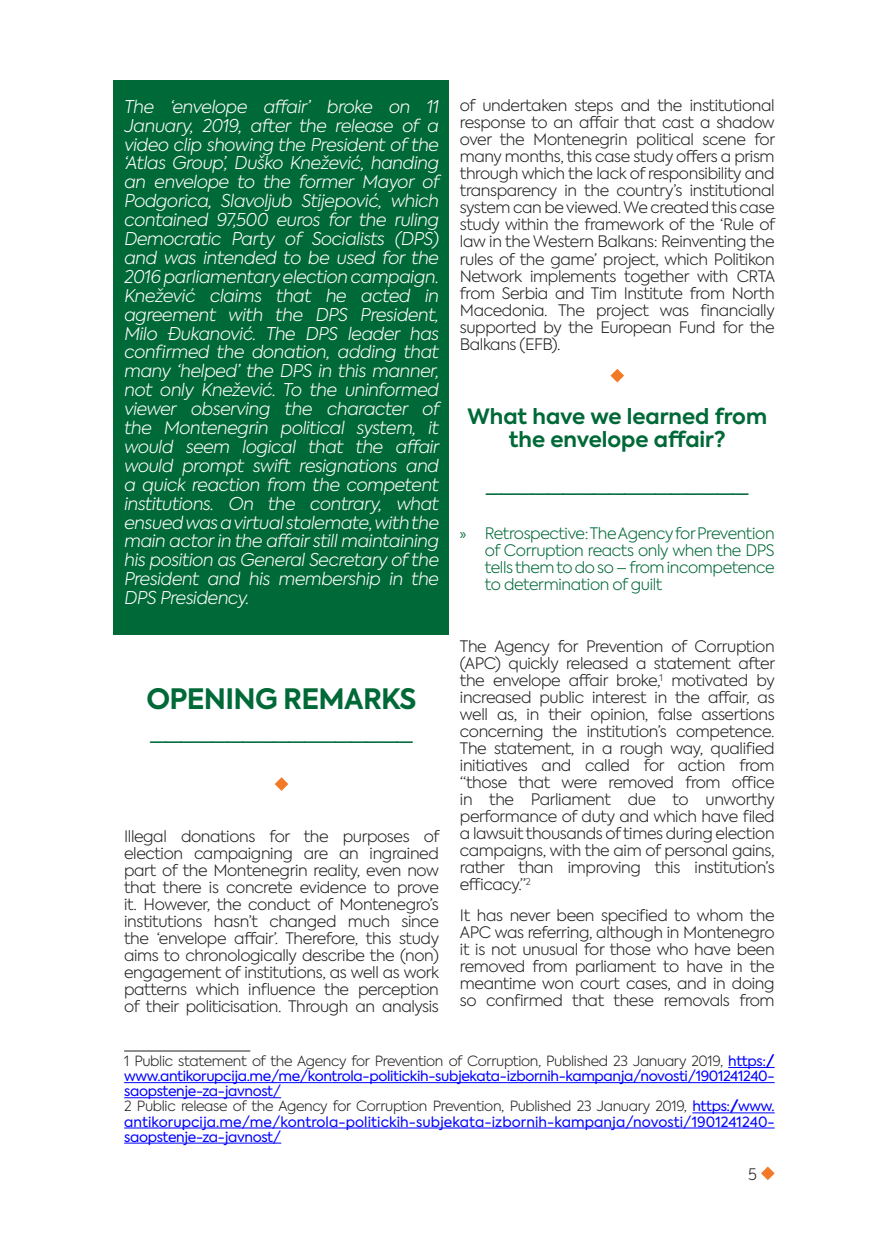
<style>
.page{position:relative;width:874px;height:1241px;background:#fff}
.page>*{position:absolute;margin:0;border:0;box-sizing:border-box;transform-origin:0 0}
.t1{font:300 28px "Axiforma";color:#006938}
.t2{font:700 28px "Axiforma";letter-spacing:-.025em;color:#006938}
.t3{font:700 21px/22.8px "Axiforma";color:#006938;text-align:center}
.t4{font:italic 300 17.5px/18.9px "Axiforma";letter-spacing:-.025em;color:#fff;text-align:justify}
.t5{font:300 15.75px/17px "Axiforma";letter-spacing:-.025em;color:#231f20;text-align:justify}
.t6{font:300 15.75px/17px "Axiforma";letter-spacing:-.025em;color:#006938;text-align:justify}
.t7{font:14px/15px "Axiforma";letter-spacing:-.025em;color:#00f;text-align:justify}
.s1{font-family:"Myriad Pro";font-weight:400}
.s2{font-weight:300;color:#231f20}
</style>
<div class="page">
<svg style="left:761px;top:1166px;width:13px;height:13px"></svg>
<div style="left:113px;top:80px;width:335px;height:554px;background:#006938"></div>
<svg style="left:274px;top:777px;width:14px;height:13px"></svg>
<hr style="left:124px;top:1050px;width:126px;height:1px;background:#231f20">
<hr style="left:728px;top:1066px;width:46px;height:1px;background:#00f">
<hr style="left:124px;top:1082px;width:650px;height:1px;background:#00f">
<hr style="left:124px;top:1097px;width:157px;height:1px;background:#00f">
<hr style="left:692px;top:1112px;width:82px;height:1px;background:#00f">
<hr style="left:124px;top:1127px;width:650px;height:1px;background:#00f">
<hr style="left:124px;top:1142px;width:157px;height:1px;background:#00f">
<svg style="left:610px;top:369px;width:13px;height:13px"></svg>
<p class="t4" style="left:124px;top:97px;width:316px">The ‘envelope affair’ broke on 11<br>January, 2019, after the release of a video clip showing the President of the ‘Atlas Group’, Duško Knežević, handing an envelope to the former Mayor of Podgorica, Slavoljub Stijepović, which contained 97,500 euros for the ruling Democratic Party of Socialists (DPS) and was intended to be used for the 2016 parliamentary election campaign.<br>Knežević claims that he acted in agreement with the DPS President, Milo Đukanović. The DPS leader has confirmed the donation, adding that many ‘helped’ the DPS in this manner, not only Knežević. To the uninformed viewer observing the character of the Montenegrin political system, it would seem logical that the affair would prompt swift resignations and a quick reaction from the competent institutions. On the contrary, what ensued was a virtual stalemate, with the main actor in the affair still maintaining his position as General Secretary of the President and his membership in the DPS Presidency.</p>
<p class="t5" style="left:459px;top:97px;width:316px">of undertaken steps and the institutional response to an affair that cast a shadow over the Montenegrin political scene for many months, this case study offers a prism through which the lack of responsibility and transparency in the country’s institutional system can be viewed. We created this case study within the framework of the ‘Rule of law in the Western Balkans: Reinventing the rules of the game’ project, which Politikon Network implements together with CRTA from Serbia and Tim Institute from North Macedonia. The project was financially supported by the European Fund for the Balkans (EFB).</p>
<p class="t3" style="left:467px;top:405px;width:301px">What have we learned from the envelope affair?</p>
<p class="t1" style="left:485px;top:463px;width:264px">_________________</p>
<p class="t6" style="left:484px;top:524px;width:291px;text-indent:-25px"><span class="s1">»</span> Retrospective: The Agency for Prevention of Corruption reacts only when the DPS tells them to do so – from incompetence to determination of guilt</p>
<p class="t5" style="left:459px;top:637px;width:316px">The Agency for Prevention of Corruption (APC) quickly released a statement after the envelope affair broke,<sup>1</sup> motivated by increased public interest in the affair, as well as, in their opinion, false assertions concerning the institution’s competence.<br>The statement, in a rough way, qualified initiatives and called for action from “those that were removed from office in the Parliament due to unworthy performance of duty and which have filed a lawsuit thousands of times during election campaigns, with the aim of personal gains, rather than improving this institution’s efficacy.”<sup>2</sup></p>
<p class="t5" style="left:459px;top:906px;width:316px">It has never been specified to whom the APC was referring, although in Montenegro it is not unusual for those who have been removed from parliament to have in the meantime won court cases, and in doing so confirmed that these removals from</p>
<p class="t2" style="left:146px;top:679px;width:271px">OPENING REMARKS</p>
<p class="t1" style="left:150px;top:710px;width:264px">_________________</p>
<p class="t5" style="left:124px;top:827px;width:316px">Illegal donations for the purposes of election campaigning are an ingrained part of the Montenegrin reality, even now that there is concrete evidence to prove it. However, the conduct of Montenegro’s institutions hasn’t changed much since the ‘envelope affair’. Therefore, this study aims to chronologically describe the (non) engagement of institutions, as well as work patterns which influence the perception of their politicisation. Through an analysis</p>
<p class="t7" style="left:124px;top:1053px;width:651px"><span class="s2">1 Public statement of the Agency for Prevention of Corruption, Published 23 January 2019,</span> https:/ www.antikorupcija.me/me/kontrola-politickih-subjekata-izbornih-kampanja/novosti/1901241240- saopstenje-za-javnost/</p>
<p class="t7" style="left:124px;top:1098px;width:652px"><span class="s2">2 Public release of the Agency for Corruption Prevention, Published 23 January 2019,</span> https:/www. antikorupcija.me/me/kontrola-politickih-subjekata-izbornih-kampanja/novosti/1901241240- saopstenje-za-javnost/</p>
<p class="t5" style="left:748px;top:1165px;width:10px">5</p>
</div>
